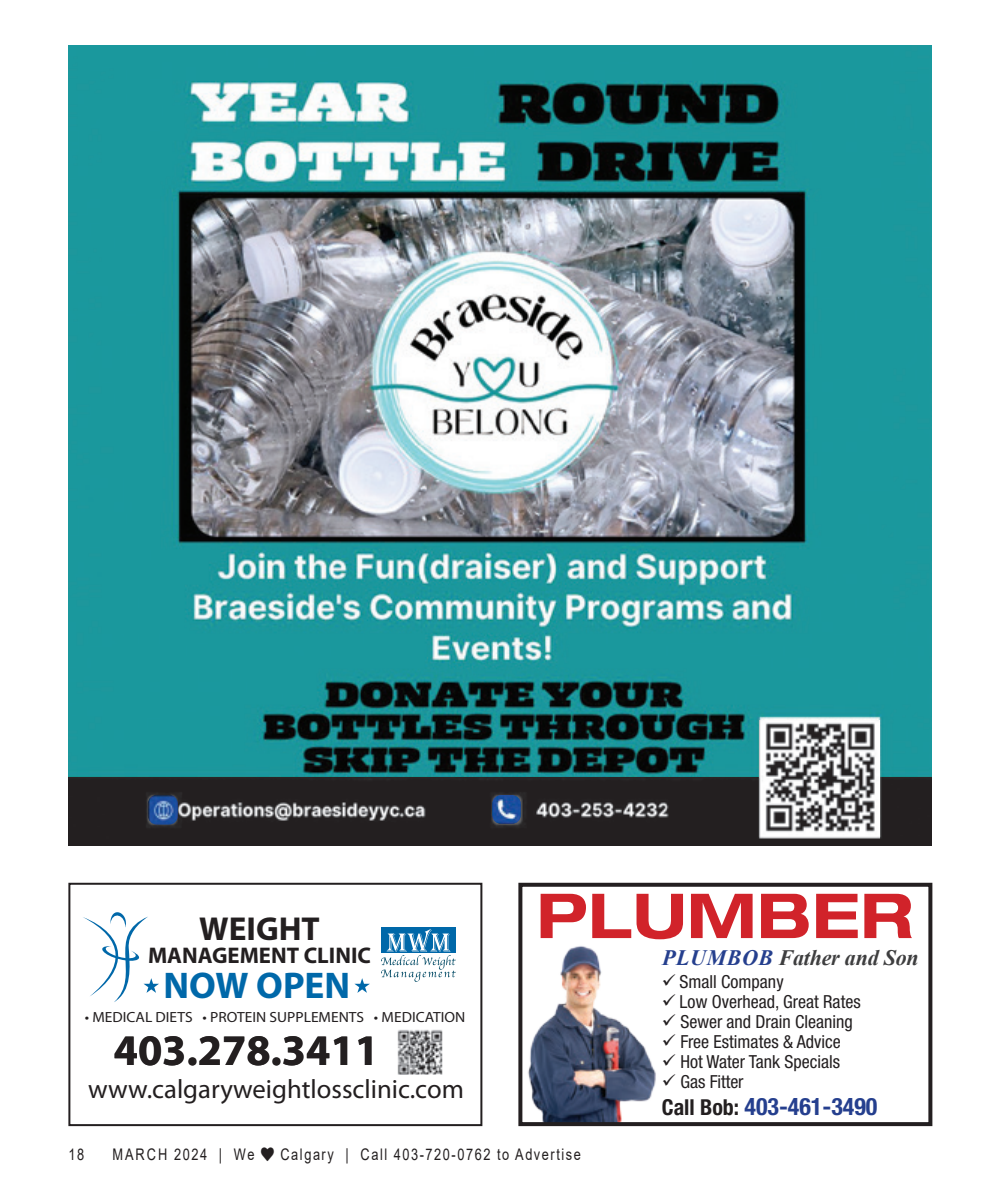
<style>
.page{position:relative;width:990px;height:1188px;background:#fff}
.page>*{position:absolute;margin:0;border:0;box-sizing:border-box;transform-origin:0 0}
.t1{font:700 expanded 62px "Helvetica Neue LT Std";color:#d1232a}
.t2{font:700 43.6px "Myriad Pro";color:#231f20}
.t3{font:700 37.2px "Myriad Pro";color:#0068a9}
.t4{font:700 33.2px "Myriad Pro";color:#231f20}
.t5{font:26.6px "Myriad Pro";color:#231f20}
.t6{font:700 condensed 24px "Helvetica Neue LT Std";color:#253f8e}
.t7{font:700 22.8px "Myriad Pro";color:#231f20}
.t8{font:italic 700 22px "Times New Roman";letter-spacing:-.01em;color:#3e3e3f}
.t9{font:condensed 18px "Helvetica Neue LT Std";color:#231f20}
.t10{font:16px "Arial";letter-spacing:.12em;color:#231f20;scale:.8 1}
.t11{font:16px "Arial";letter-spacing:.14em;color:#231f20;scale:.8 1}
.t12{font:14.8px "Myriad Pro";color:#231f20;scale:1.05 1}
.s1{color:#253f8e}
.s2{font-size:22px;color:#231f20}
</style>
<div class="page">
<img style="left:68px;top:46px;width:863px;height:732px">
<img style="left:68px;top:778px;width:863px;height:68px">
<img style="left:760px;top:721px;width:119px;height:125px">
<img style="left:148px;top:795px;width:30px;height:30px">
<img style="left:492px;top:795px;width:29px;height:29px">
<img style="left:528px;top:946px;width:128px;height:175px">
<div style="left:518px;top:883px;width:414px;height:243px;border:4px solid #231f20"></div>
<img style="left:398px;top:1030px;width:44px;height:45px">
<svg style="left:83px;top:912px;width:76px;height:90px"></svg>
<svg style="left:354px;top:978px;width:16px;height:15px"></svg>
<div style="left:381px;top:927px;width:75px;height:26px;background:#0068a9"></div>
<svg style="left:381px;top:929px;width:75px;height:53px"></svg>
<div style="left:68px;top:883px;width:414px;height:243px;border:2px solid #231f20"></div>
<p class="t4" style="left:199px;top:907px;width:122px">WEIGHT</p>
<p class="t7" style="left:148px;top:940px;width:224px">MANAGEMENT CLINIC</p>
<p class="t3" style="left:163px;top:961px;width:188px">NOW OPEN</p>
<p class="t12" style="left:85px;top:1008px;width:364px">• MEDICAL DIETS • PROTEIN SUPPLEMENTS • MEDICATION</p>
<p class="t2" style="left:114px;top:1022px;width:267px">403.278.3411</p>
<p class="t5" style="left:88px;top:1073px;width:377px">www.calgaryweightlossclinic.com</p>
<p class="t1" style="left:536px;top:877px;width:378px">PLUMber</p>
<p class="t8" style="left:662px;top:942px;width:258px"><span class="s1">Plumbob</span> Father and Son</p>
<p class="t9" style="left:662px;top:971px;width:123px">✓ Small Company</p>
<p class="t9" style="left:662px;top:991px;width:200px">✓ Low Overhead, Great Rates</p>
<p class="t9" style="left:662px;top:1011px;width:193px">✓ Sewer and Drain Cleaning</p>
<p class="t9" style="left:662px;top:1031px;width:180px">✓ Free Estimates &amp; Advice</p>
<p class="t9" style="left:662px;top:1051px;width:180px">✓ Hot Water Tank Specials</p>
<p class="t9" style="left:662px;top:1071px;width:83px">✓ Gas Fitter</p>
<p class="t6" style="left:662px;top:1092px;width:217px"><span class="s2">Call Bob:</span> 403-461-3490</p>
<p class="t10" style="left:68px;top:1143px;width:21px">18</p>
<p class="t11" style="left:112px;top:1143px;width:179px">MARCH 2024 | We</p>
<p class="t10" style="left:281px;top:1143px;width:377px">Calgary | Call 403-720-0762 to Advertise</p>
</div>
